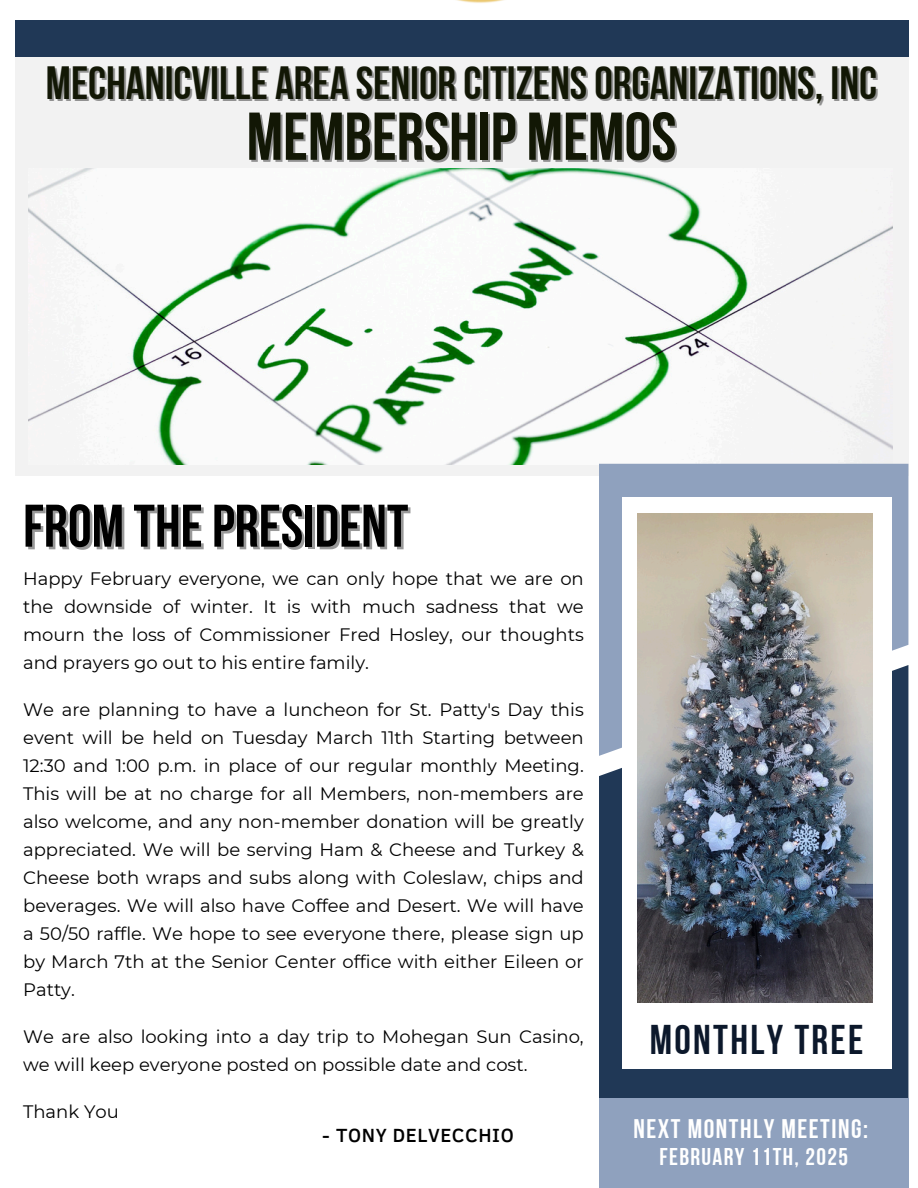
<style>
.page{position:relative;width:918px;height:1188px;background:#fff}
.page>*{position:absolute;margin:0;border:0;box-sizing:border-box;transform-origin:0 0}
.t1{font:67.5px "Bebas Neue Cyrillic";color:#121705}
.t2{font:60px "Bebas Neue Cyrillic";color:#000}
.t3{font:46.5px "Bebas Neue Cyrillic";color:#121705}
.t4{font:41.4px "Bebas Neue Cyrillic";letter-spacing:.055em;color:#0c182b}
.t5{font:26.85px "Bebas Neue Cyrillic";letter-spacing:.055em;color:#fff}
.t6{font:24.15px "Bebas Neue Cyrillic";letter-spacing:.055em;color:#fff}
.t7{font:500 19.5px "Clear Sans";letter-spacing:.03em;color:#000}
.t8{font:18px/28px "Montserrat";color:#000;text-align:justify}
</style>
<div class="page">
<div style="left:15px;top:57px;width:893px;height:419px;background:#f2f2f2"></div>
<div style="left:15px;top:20px;width:893px;height:37px;background:#203856"></div>
<img style="left:28px;top:168px;width:864px;height:296px">
<div style="left:599px;top:756px;width:309px;height:343px;background:#203856"></div>
<svg style="left:599px;top:464px;width:309px;height:292px;background:#899bb7"></svg>
<div style="left:599px;top:1099px;width:309px;height:89px;background:#8fa1be"></div>
<div style="left:622px;top:498px;width:269px;height:571px;background:#fff"></div>
<img style="left:638px;top:513px;width:235px;height:490px">
<img style="left:456px;top:0;width:48px;height:3px">
<h2 class="t3" style="left:46px;top:64px;width:833px">MECHANICVILLE AREA SENIOR CITIZENSORGANIZATIONS, INC</h2>
<p class="t1" style="left:247px;top:109px;width:431px">MEMBERSHIP MEMOS</p>
<p class="t2" style="left:23px;top:502px;width:387px">FROM THEPRESIDENT</p>
<p class="t8" style="left:23px;top:565px;width:562px">Happy February everyone, we can only hope that we are on the downside of winter. It is with much sadness that we mourn the loss of Commissioner Fred Hosley, our thoughts and prayers go out to his entire family.</p>
<h3 class="t8" style="left:23px;top:696px;width:562px">We are planning to have a luncheon for St. Patty's Day this event will be held on Tuesday March 11th Starting between 12:30 and 1:00 p.m. in place of our regular monthly Meeting.<br>This will be at no charge for all Members, non-members are also welcome, and any non-member donation will be greatly appreciated. We will be serving Ham &amp; Cheese and Turkey &amp; Cheese both wraps and subs along with Coleslaw, chips and beverages. We will also have Coffee and Desert. We will have a 50/50 raffle. We hope to see everyone there, please sign up by March 7th at the Senior Center office with either Eileen or Patty.</h3>
<p class="t8" style="left:23px;top:1023px;width:562px">We are also looking into a day trip to Mohegan Sun Casino, we will keep everyone posted on possible date and cost.</p>
<p class="t8" style="left:23px;top:1098px;width:97px">Thank You</p>
<p class="t7" style="left:322px;top:1121px;width:193px">- TONY DELVECCHIO</p>
<h1 class="t4" style="left:650px;top:1023px;width:215px">MONTHLY TREE</h1>
<p class="t5" style="left:634px;top:1118px;width:236px">NEXT MONTHLY MEETING:</p>
<p class="t6" style="left:659px;top:1147px;width:190px">FEBRUARY 11TH, 2025</p>
</div>
